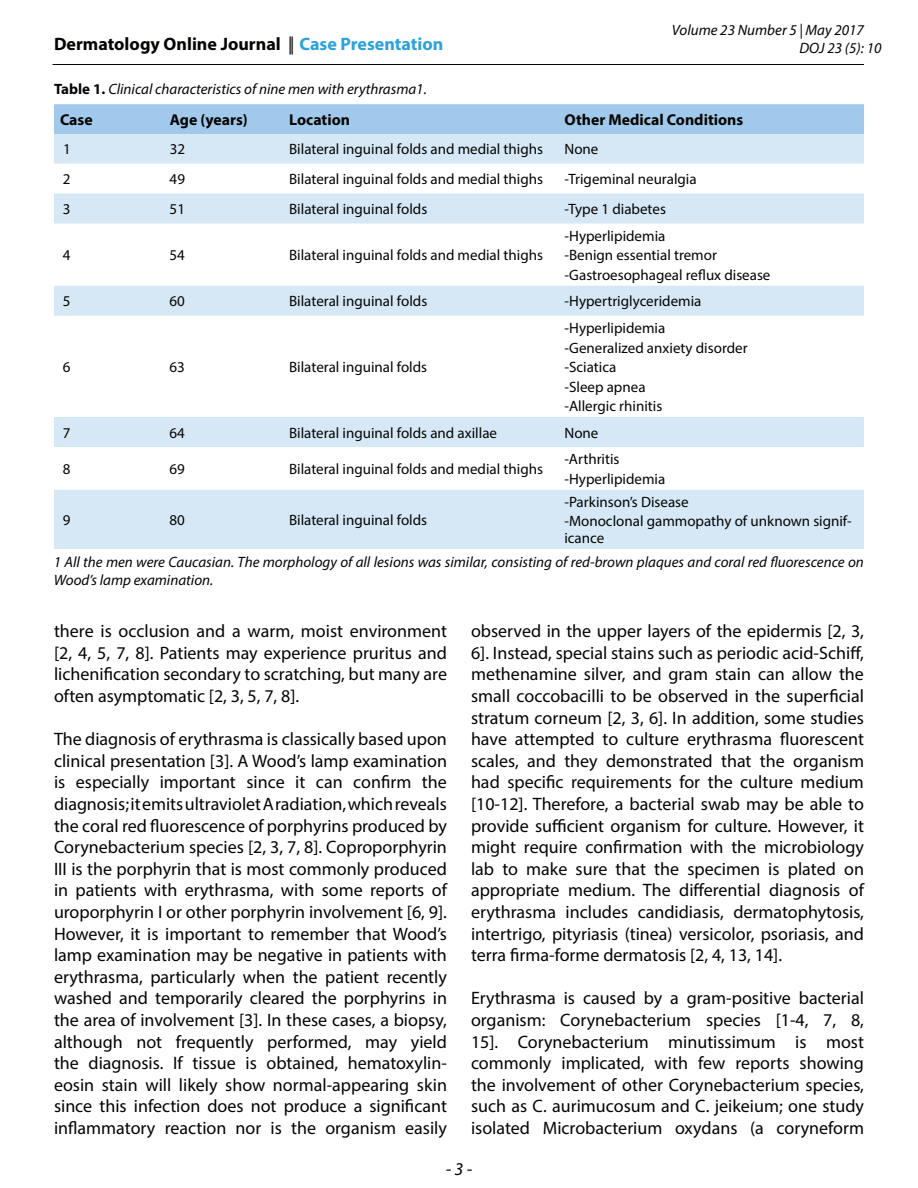
<style>
.page{position:relative;width:918px;height:1188px;background:#fff}
.page>*{position:absolute;margin:0;border:0;box-sizing:border-box;transform-origin:0 0}
.t1{font:18px/21.6px "Myriad Pro";color:#040503;text-align:justify}
.t2{font:700 18px "Myriad Pro";color:#040503}
.t3{font:italic 18px "Myriad Pro";color:#040503}
.t4{font:700 15.75px "Myriad Pro";color:#040503}
.t5{font:15px/19.5px "Myriad Pro";color:#040503}
.t6{font:italic 15px/18px "Myriad Pro";color:#040503}
.s1{font-weight:400}
.s2{color:#2aa2db}
.s3{font-weight:700;font-style:normal}
</style>
<div class="page">
<hr style="left:52px;top:64px;width:812px;height:1px;background:#040503">
<div style="left:54px;top:104px;width:810px;height:30px;background:#a0c9eb"></div>
<svg style="left:54px;top:134px;width:810px;height:415px"></svg>
<p class="t6" style="left:800px;top:20px;width:83px;text-indent:-128px">Volume 23 Number 5 | May 2017<br>DOJ 23 (5): 10</p>
<p class="t2" style="left:54px;top:32px;width:391px">Dermatology Online Journal <span class="s1">||</span> <span class="s2">Case Presentation</span></p>
<p class="t6" style="left:54px;top:79px;width:374px"><span class="s3">Table 1.</span> Clinical characteristics of nine men with erythrasma1.</p>
<p class="t4" style="left:60px;top:110px;width:34px">Case</p>
<p class="t4" style="left:170px;top:110px;width:80px">Age (years)</p>
<p class="t4" style="left:289px;top:110px;width:62px">Location</p>
<p class="t4" style="left:565px;top:110px;width:180px">Other Medical Conditions</p>
<p class="t5" style="left:63px;top:139px;width:9px">1</p>
<p class="t5" style="left:170px;top:139px;width:17px">32</p>
<p class="t5" style="left:289px;top:139px;width:255px">Bilateral inguinal folds and medial thighs</p>
<p class="t5" style="left:565px;top:139px;width:35px">None</p>
<p class="t5" style="left:63px;top:169px;width:9px">2</p>
<p class="t5" style="left:170px;top:169px;width:17px">49</p>
<p class="t5" style="left:289px;top:169px;width:255px">Bilateral inguinal folds and medial thighs</p>
<p class="t5" style="left:565px;top:169px;width:134px">-Trigeminal neuralgia</p>
<p class="t5" style="left:63px;top:199px;width:9px">3</p>
<p class="t5" style="left:170px;top:199px;width:17px">51</p>
<p class="t5" style="left:289px;top:199px;width:140px">Bilateral inguinal folds</p>
<p class="t5" style="left:565px;top:199px;width:103px">-Type 1 diabetes</p>
<p class="t5" style="left:63px;top:245px;width:9px">4</p>
<p class="t5" style="left:170px;top:245px;width:17px">54</p>
<p class="t5" style="left:289px;top:245px;width:255px">Bilateral inguinal folds and medial thighs</p>
<p class="t5" style="left:565px;top:226px;width:207px">-Hyperlipidemia<br>-Benign essential tremor -Gastroesophageal reflux disease</p>
<p class="t5" style="left:63px;top:291px;width:9px">5</p>
<p class="t5" style="left:170px;top:291px;width:17px">60</p>
<p class="t5" style="left:289px;top:291px;width:140px">Bilateral inguinal folds</p>
<p class="t5" style="left:564px;top:291px;width:139px">-Hypertriglyceridemia</p>
<p class="t5" style="left:63px;top:357px;width:9px">6</p>
<p class="t5" style="left:170px;top:357px;width:17px">63</p>
<p class="t5" style="left:289px;top:357px;width:140px">Bilateral inguinal folds</p>
<p class="t5" style="left:564px;top:318px;width:185px">-Hyperlipidemia -Generalized anxiety disorder -Sciatica<br>-Sleep apnea<br>-Allergic rhinitis</p>
<p class="t5" style="left:63px;top:423px;width:9px">7</p>
<p class="t5" style="left:170px;top:423px;width:17px">64</p>
<p class="t5" style="left:289px;top:423px;width:210px">Bilateral inguinal folds and axillae</p>
<p class="t5" style="left:564px;top:423px;width:35px">None</p>
<p class="t5" style="left:63px;top:459px;width:9px">8</p>
<p class="t5" style="left:170px;top:459px;width:17px">69</p>
<p class="t5" style="left:289px;top:459px;width:255px">Bilateral inguinal folds and medial thighs</p>
<p class="t5" style="left:564px;top:449px;width:102px">-Arthritis -Hyperlipidemia</p>
<p class="t5" style="left:63px;top:510px;width:9px">9</p>
<p class="t5" style="left:170px;top:510px;width:17px">80</p>
<p class="t5" style="left:289px;top:510px;width:140px">Bilateral inguinal folds</p>
<p class="t5" style="left:564px;top:492px;width:289px">-Parkinson’s Disease<br>-Monoclonal gammopathy of unknown signif-</p>
<p class="t5" style="left:564px;top:528px;width:41px">icance</p>
<p class="t6" style="left:54px;top:553px;width:811px">1 All the men were Caucasian. The morphology of all lesions was similar, consisting of red-brown plaques and coral red fluorescence on<br>Wood’s lamp examination.</p>
<p class="t1" style="left:54px;top:620px;width:395px">there is occlusion and a warm, moist environment [2, 4, 5, 7, 8]. Patients may experience pruritus and lichenification secondary to scratching, but many are often asymptomatic [2, 3, 5, 7, 8].</p>
<p class="t1" style="left:54px;top:728px;width:395px">The diagnosis of erythrasma is classically based upon clinical presentation [3]. A Wood’s lamp examination is especially important since it can confirm the diagnosis; it emits ultraviolet A radiation, which reveals the coral red fluorescence of porphyrins produced by Corynebacterium species [2, 3, 7, 8]. Coproporphyrin III is the porphyrin that is most commonly produced in patients with erythrasma, with some reports of uroporphyrin I or other porphyrin involvement [6, 9].<br>However, it is important to remember that Wood’s lamp examination may be negative in patients with erythrasma, particularly when the patient recently washed and temporarily cleared the porphyrins in the area of involvement [3]. In these cases, a biopsy, although not frequently performed, may yield the diagnosis. If tissue is obtained, hematoxylin&shy;eosin stain will likely show normal-appearing skin since this infection does not produce a significant inflammatory reaction nor is the organism easily</p>
<p class="t1" style="left:471px;top:620px;width:395px">observed in the upper layers of the epidermis [2, 3, 6]. Instead, special stains such as periodic acid-Schiff, methenamine silver, and gram stain can allow the small coccobacilli to be observed in the superficial stratum corneum [2, 3, 6]. In addition, some studies have attempted to culture erythrasma fluorescent scales, and they demonstrated that the organism had specific requirements for the culture medium [10-12]. Therefore, a bacterial swab may be able to provide sufficient organism for culture. However, it might require confirmation with the microbiology lab to make sure that the specimen is plated on appropriate medium. The differential diagnosis of erythrasma includes candidiasis, dermatophytosis, intertrigo, pityriasis (tinea) versicolor, psoriasis, and terra firma-forme dermatosis [2, 4, 13, 14].</p>
<p class="t1" style="left:471px;top:987px;width:395px">Erythrasma is caused by a gram-positive bacterial organism: Corynebacterium species [1-4, 7, 8, 15]. Corynebacterium minutissimum is most commonly implicated, with few reports showing the involvement of other Corynebacterium species, such as C. aurimucosum and C. jeikeium; one study isolated Microbacterium oxydans (a coryneform</p>
<p class="t3" style="left:446px;top:1157px;width:28px">- 3 -</p>
</div>
